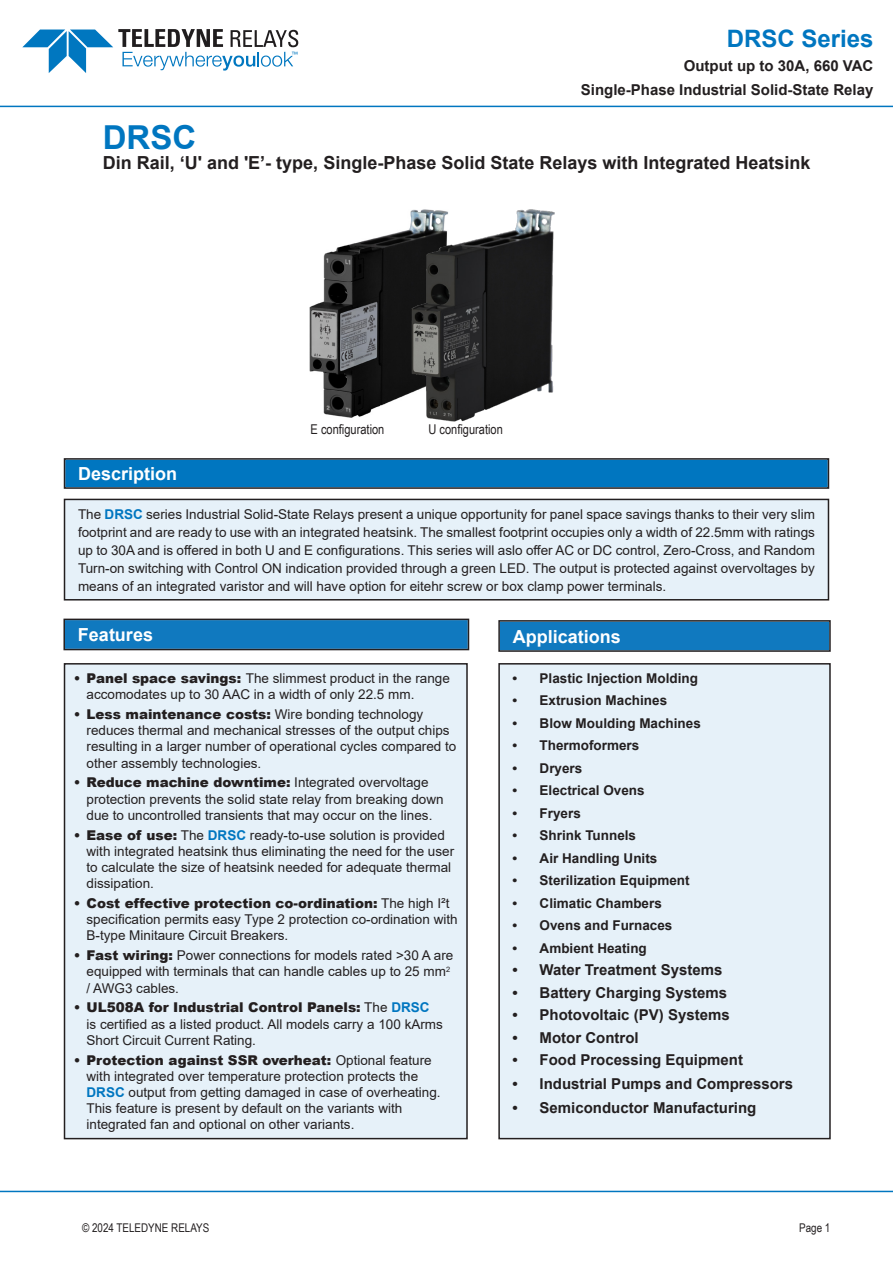
<style>
.page{position:relative;width:893px;height:1263px;background:#fff}
.page>*{position:absolute;margin:0;border:0;box-sizing:border-box;transform-origin:0 0}
.t1{font:700 33px "Arial";color:#0076c0}
.t2{font:700 24px "Arial";color:#0076c0}
.Titolo02{font:700 18px "Arial";color:#231f20}
.Titolo04{font:700 18px "Arial";color:#fff}
.Titolo03{font:700 15px/24px "Arial";color:#231f20;text-align:right}
.Testo{font:13.5px/16.2px "Arial";color:#231f20}
.t3{font:700 13.5px "Arial";color:#231f20}
.t4{font:13.5px "Arial Narrow";color:#231f20}
.t5{font:12px "Arial Narrow";color:#231f20}
.s1{font-weight:700;color:#0076c0}
.s2{font-weight:900}
</style>
<div class="page">
<hr style="left:0;top:106px;width:893px;height:1px;background:#0076c0">
<hr style="left:0;top:1191px;width:893px;height:1px;background:#0076c0">
<svg style="left:22px;top:29px;width:276px;height:44px"></svg>
<div style="left:65px;top:499px;width:763px;height:101px;background:#e6f1f9"></div>
<div style="left:64px;top:499px;width:765px;height:101px;border:2px solid #231f20"></div>
<div style="left:65px;top:664px;width:402px;height:474px;background:#e6f1f9"></div>
<div style="left:64px;top:663px;width:404px;height:476px;border:2px solid #231f20"></div>
<div style="left:499px;top:664px;width:331px;height:474px;background:#e6f1f9"></div>
<div style="left:498px;top:663px;width:333px;height:476px;border:2px solid #231f20"></div>
<img style="left:309px;top:231px;width:92px;height:187px">
<img style="left:401px;top:209px;width:154px;height:213px">
<div style="left:66px;top:622px;width:400px;height:25px;background:#1079bf"></div>
<div style="left:63px;top:619px;width:406px;height:31px;border:2px solid #231f20"></div>
<div style="left:501px;top:623px;width:327px;height:26px;background:#1079bf"></div>
<div style="left:498px;top:620px;width:333px;height:32px;border:2px solid #231f20"></div>
<div style="left:67px;top:461px;width:759px;height:25px;background:#0076c0"></div>
<div style="left:64px;top:458px;width:765px;height:31px;border:2px solid #231f20"></div>
<p class="t1" style="left:103px;top:114px;width:95px">DRSC</p>
<h2 class="t2" style="left:727px;top:21px;width:148px">DRSC Series</h2>
<p class="Titolo03" style="left:581px;top:53px;width:294px">Output up to 30A, 660 VAC<br>Single-Phase Industrial Solid-State Relay</p>
<p class="Titolo02" style="left:103px;top:150px;width:709px">Din Rail, ‘U' and 'E’- type, Single-Phase Solid State Relays with Integrated Heatsink</p>
<p class="Titolo04" style="left:78px;top:461px;width:101px">Description</p>
<p class="t4" style="left:311px;top:419px;width:75px">E configuration</p>
<p class="t4" style="left:428px;top:419px;width:76px">U configuration</p>
<p class="Testo" style="left:78px;top:505px;width:738px;line-height:18px;text-align:justify">The <span class="s1">DRSC</span> series Industrial Solid-State Relays present a unique opportunity for panel space savings thanks to their very slim footprint and are ready to use with an integrated heatsink. The smallest footprint occupies only a width of 22.5mm with ratings up to 30A and is offered in both U and E configurations. This series will aslo offer AC or DC control, Zero-Cross, and Random Turn-on switching with Control ON indication provided through a green LED. The output is protected against overvoltages by means of an integrated varistor and will have option for eitehr screw or box clamp power terminals.</p>
<p class="Titolo04" style="left:78px;top:622px;width:77px">Features</p>
<p class="Titolo04" style="left:513px;top:623px;width:110px">Applications</p>
<p class="Testo" style="left:87px;top:670px;width:365px;text-indent:-13px"><span class="s2">• Panel space savings:</span> The slimmest product in the range accomodates up to 30 AAC in a width of only 22.5 mm.</p>
<p class="Testo" style="left:87px;top:706px;width:371px;text-indent:-13px"><span class="s2">• Less maintenance costs:</span> Wire bonding technology reduces thermal and mechanical stresses of the output chips resulting in a larger number of operational cycles compared to other assembly technologies.</p>
<p class="Testo" style="left:87px;top:774px;width:359px;text-indent:-13px"><span class="s2">• Reduce machine downtime:</span> Integrated overvoltage protection prevents the solid state relay from breaking down due to uncontrolled transients that may occur on the lines.</p>
<p class="Testo" style="left:87px;top:826px;width:369px;text-indent:-13px"><span class="s2">• Ease of use:</span> The <span class="s1">DRSC</span> ready-to-use solution is provided with integrated heatsink thus eliminating the need for the user to calculate the size of heatsink needed for adequate thermal dissipation.</p>
<p class="Testo" style="left:87px;top:895px;width:373px;text-indent:-13px"><span class="s2">• Cost effective protection co-ordination:</span> The high I²t specification permits easy Type 2 protection co-ordination with<br>B-type Minitaure Circuit Breakers.</p>
<p class="Testo" style="left:87px;top:947px;width:368px;text-indent:-13px"><span class="s2">• Fast wiring:</span> Power connections for models rated &gt;30 A are equipped with terminals that can handle cables up to 25 mm<sup>2 </sup>/ AWG3 cables.</p>
<p class="Testo" style="left:87px;top:999px;width:358px;text-indent:-13px"><span class="s2">• UL508A for Industrial Control Panels:</span> The <span class="s1">DRSC<br></span>is certified as a listed product. All models carry a 100 kArms<br>Short Circuit Current Rating.</p>
<p class="Testo" style="left:87px;top:1051px;width:356px;text-indent:-13px"><span class="s2">• Protection against SSR overheat:</span> Optional feature with integrated over temperature protection protects the <span class="s1">DRSC</span> output from getting damaged in case of overheating.<br>This feature is present by default on the variants with integrated fan and optional on other variants.</p>
<p class="Titolo03" style="left:123px;top:844px;width:61px">Benefits</p>
<p class="t3" style="left:513px;top:669px;width:187px">• Plastic Injection Molding</p>
<p class="t3" style="left:513px;top:691px;width:156px">• Extrusion Machines</p>
<p class="t3" style="left:513px;top:714px;width:190px">• Blow Moulding Machines</p>
<p class="t3" style="left:513px;top:736px;width:128px">• Thermoformers</p>
<p class="t3" style="left:513px;top:759px;width:71px">• Dryers</p>
<p class="t3" style="left:513px;top:781px;width:134px">• Electrical Ovens</p>
<p class="t3" style="left:513px;top:804px;width:70px">• Fryers</p>
<p class="t3" style="left:513px;top:826px;width:125px">• Shrink Tunnels</p>
<p class="t3" style="left:513px;top:849px;width:146px">• Air Handling Units</p>
<p class="t3" style="left:513px;top:871px;width:179px">• Sterilization Equipment</p>
<p class="t3" style="left:513px;top:894px;width:151px">• Climatic Chambers</p>
<p class="t3" style="left:513px;top:916px;width:161px">• Ovens and Furnaces</p>
<p class="t3" style="left:513px;top:939px;width:136px">• Ambient Heating</p>
<p class="Titolo03" style="left:513px;top:958px;width:211px">• Water Treatment Systems</p>
<p class="Titolo03" style="left:513px;top:981px;width:216px">• Battery Charging Systems</p>
<p class="Titolo03" style="left:513px;top:1003px;width:219px">• Photovoltaic (PV) Systems</p>
<p class="Titolo03" style="left:513px;top:1026px;width:128px">• Motor Control</p>
<p class="Titolo03" style="left:513px;top:1048px;width:232px">• Food Processing Equipment</p>
<p class="Titolo03" style="left:513px;top:1072px;width:282px">• Industrial Pumps and Compressors</p>
<p class="Titolo03" style="left:513px;top:1096px;width:245px">• Semiconductor Manufacturing</p>
<p class="t5" style="left:82px;top:1219px;width:129px">© 2024 TELEDYNE RELAYS</p>
<p class="t5" style="left:799px;top:1219px;width:33px">Page 1</p>
</div>
